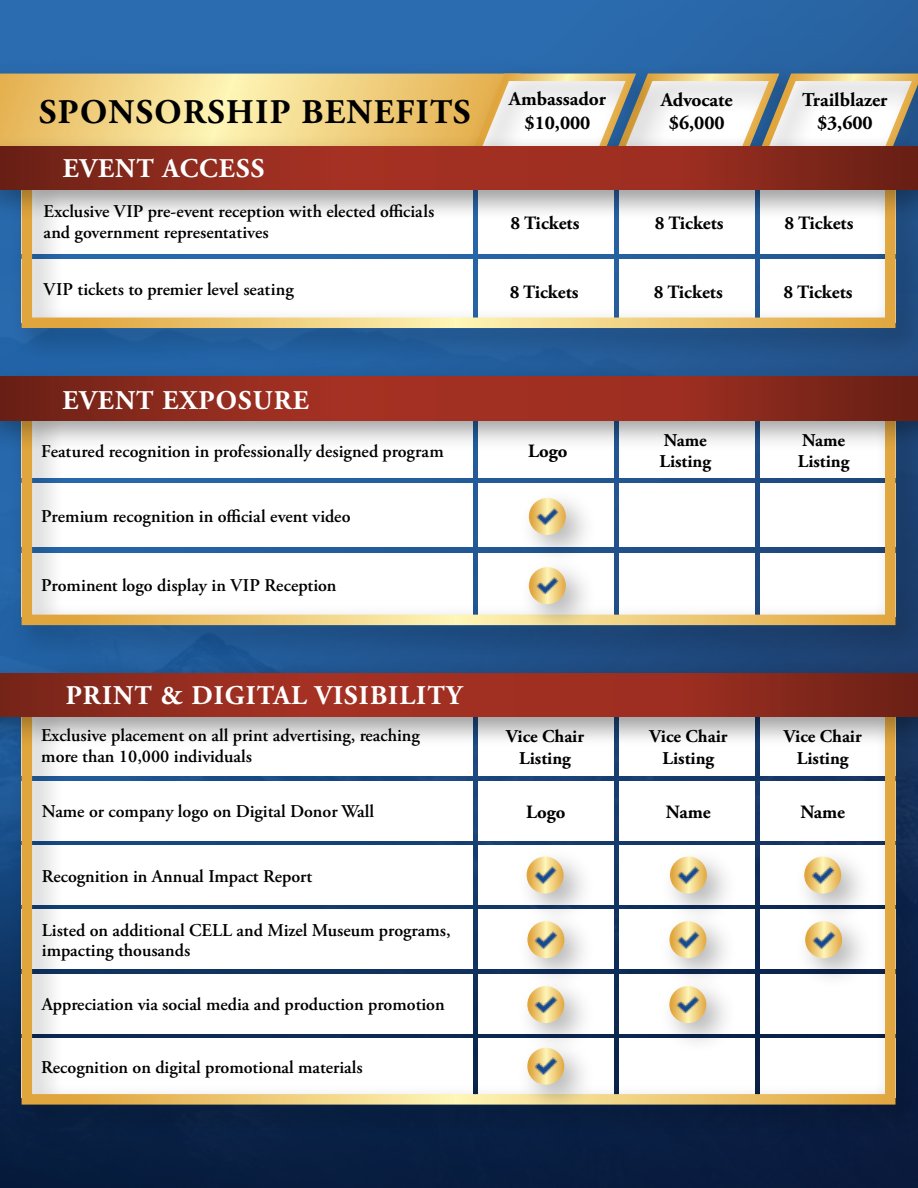
<style>
.page{position:relative;width:918px;height:1188px;background:#fff}
.page>*{position:absolute;margin:0;border:0;box-sizing:border-box;transform-origin:0 0}
.t1{font:700 34.5px "Adobe Garamond Pro";letter-spacing:.04em;color:#000}
.t2{font:700 27px "Adobe Garamond Pro";letter-spacing:.04em;color:#fff}
.t3{font:700 19.5px/23.4px "Adobe Garamond Pro";color:#000;text-align:center}
.t4{font:700 18.75px "Adobe Garamond Pro";color:#000}
.t5{font:600 18px/21.6px "Adobe Garamond Pro";color:#000}
.t6{font:700 18px/21.6px "Adobe Garamond Pro";color:#000;text-align:center}
</style>
<div class="page">
<img style="left:0;top:0;width:918px;height:661px">
<div style="left:0;top:750px;width:918px;height:438px;background:#081d40"></div>
<div style="left:0;top:62px;width:550px;height:121px;background:#2969ac"></div>
<div style="left:606px;top:62px;width:204px;height:127px;background:#2864a4"></div>
<div style="left:462px;top:62px;width:204px;height:127px;background:#2968a9"></div>
<div style="left:749px;top:62px;width:169px;height:127px;background:#27609e"></div>
<svg style="left:0;top:73px;width:918px;height:61px;background:#e8d5a5"></svg>
<div style="left:10px;top:162px;width:908px;height:199px;background:#000;opacity:.3"></div>
<div style="left:10px;top:386px;width:908px;height:272px;background:#000;opacity:.3"></div>
<div style="left:0;top:134px;width:918px;height:89px;background:#000;opacity:.3"></div>
<svg style="left:0;top:146px;width:918px;height:44px;background:#8f2a1e"></svg>
<div style="left:0;top:365px;width:918px;height:88px;background:#000;opacity:.3"></div>
<svg style="left:0;top:377px;width:918px;height:43px;background:#8f2a1e"></svg>
<div style="left:10px;top:689px;width:908px;height:448px;background:#000;opacity:.3"></div>
<div style="left:0;top:661px;width:918px;height:89px;background:#000;opacity:.3"></div>
<svg style="left:0;top:673px;width:918px;height:43px;background:#932b1e"></svg>
<div style="left:518px;top:487px;width:80px;height:80px;background:#000;opacity:.3"></div>
<svg style="left:529px;top:498px;width:37px;height:37px"></svg>
<img style="left:535px;top:506px;width:24px;height:21px">
<div style="left:516px;top:846px;width:80px;height:80px;background:#000;opacity:.3"></div>
<svg style="left:527px;top:857px;width:37px;height:37px"></svg>
<img style="left:533px;top:864px;width:24px;height:22px">
<div style="left:659px;top:846px;width:80px;height:80px;background:#000;opacity:.3"></div>
<svg style="left:670px;top:857px;width:37px;height:37px"></svg>
<img style="left:676px;top:864px;width:25px;height:22px">
<div style="left:794px;top:846px;width:79px;height:80px;background:#000;opacity:.3"></div>
<svg style="left:804px;top:857px;width:37px;height:37px"></svg>
<img style="left:811px;top:864px;width:24px;height:22px">
<div style="left:517px;top:976px;width:79px;height:79px;background:#000;opacity:.3"></div>
<svg style="left:527px;top:986px;width:37px;height:37px"></svg>
<img style="left:534px;top:994px;width:24px;height:21px">
<div style="left:659px;top:976px;width:79px;height:79px;background:#000;opacity:.3"></div>
<svg style="left:669px;top:986px;width:37px;height:37px"></svg>
<img style="left:676px;top:994px;width:24px;height:21px">
<div style="left:518px;top:557px;width:80px;height:79px;background:#000;opacity:.3"></div>
<svg style="left:529px;top:567px;width:37px;height:37px"></svg>
<img style="left:535px;top:575px;width:24px;height:21px">
<div style="left:517px;top:911px;width:79px;height:79px;background:#000;opacity:.3"></div>
<svg style="left:527px;top:921px;width:37px;height:37px"></svg>
<img style="left:534px;top:929px;width:24px;height:22px">
<div style="left:659px;top:911px;width:79px;height:79px;background:#000;opacity:.3"></div>
<svg style="left:669px;top:921px;width:37px;height:37px"></svg>
<img style="left:676px;top:929px;width:24px;height:22px">
<div style="left:795px;top:911px;width:79px;height:79px;background:#000;opacity:.3"></div>
<svg style="left:805px;top:921px;width:37px;height:37px"></svg>
<img style="left:811px;top:929px;width:25px;height:22px">
<div style="left:517px;top:1037px;width:79px;height:80px;background:#000;opacity:.3"></div>
<svg style="left:527px;top:1048px;width:37px;height:37px"></svg>
<img style="left:534px;top:1055px;width:24px;height:22px">
<h1 class="t1" style="left:39px;top:92px;width:433px">SPONSORSHIP BENEFITS</h1>
<h2 class="t2" style="left:63px;top:153px;width:203px">EVENT ACCESS</h2>
<p class="t5" style="left:44px;top:200px;width:392px">Exclusive VIP pre-event reception with elected officials and government representatives</p>
<p class="t5" style="left:44px;top:279px;width:252px">VIP tickets to premier level seating</p>
<p class="t3" style="left:509px;top:88px;width:99px">Ambassador $10,000</p>
<p class="t3" style="left:802px;top:88px;width:87px">Trailblazer $3,600</p>
<p class="t3" style="left:661px;top:89px;width:74px">Advocate $6,000</p>
<p class="t4" style="left:511px;top:212px;width:70px">8 Tickets</p>
<p class="t4" style="left:510px;top:281px;width:70px">8 Tickets</p>
<p class="t4" style="left:655px;top:212px;width:70px">8 Tickets</p>
<p class="t4" style="left:654px;top:281px;width:70px">8 Tickets</p>
<p class="t4" style="left:785px;top:212px;width:70px">8 Tickets</p>
<p class="t4" style="left:784px;top:281px;width:70px">8 Tickets</p>
<h2 class="t2" style="left:63px;top:384px;width:248px">EVENT EXPOSURE</h2>
<p class="t5" style="left:41px;top:440px;width:404px">Featured recognition in professionally designed program</p>
<p class="t5" style="left:41px;top:506px;width:311px">Premium recognition in official event video</p>
<p class="t5" style="left:41px;top:575px;width:297px">Prominent logo display in VIP Reception</p>
<h2 class="t2" style="left:66px;top:679px;width:398px">PRINT &amp; DIGITAL VISIBILITY</h2>
<p class="t5" style="left:41px;top:724px;width:380px">Exclusive placement on all print advertising, reaching more than 10,000 individuals</p>
<p class="t5" style="left:42px;top:801px;width:334px">Name or company logo on Digital Donor Wall</p>
<p class="t5" style="left:42px;top:865px;width:272px">Recognition in Annual Impact Report</p>
<p class="t5" style="left:42px;top:921px;width:410px;line-height:19.5px">Listed on additional CELL and Mizel Museum programs, impacting thousands</p>
<p class="t5" style="left:42px;top:994px;width:404px">Appreciation via social media and production promotion</p>
<p class="t5" style="left:41px;top:1057px;width:323px">Recognition on digital promotional materials</p>
<p class="t4" style="left:528px;top:440px;width:41px">Logo</p>
<p class="t6" style="left:660px;top:430px;width:53px;text-align:left">Name<br>Listing</p>
<p class="t6" style="left:798px;top:430px;width:53px;text-align:left">Name<br>Listing</p>
<p class="t6" style="left:506px;top:726px;width:80px">Vice Chair<br>Listing</p>
<p class="t6" style="left:649px;top:726px;width:80px">Vice Chair<br>Listing</p>
<p class="t6" style="left:784px;top:726px;width:80px">Vice Chair<br>Listing</p>
<p class="t4" style="left:666px;top:801px;width:46px">Name</p>
<p class="t4" style="left:800px;top:801px;width:46px">Name</p>
<p class="t4" style="left:526px;top:801px;width:41px">Logo</p>
</div>
